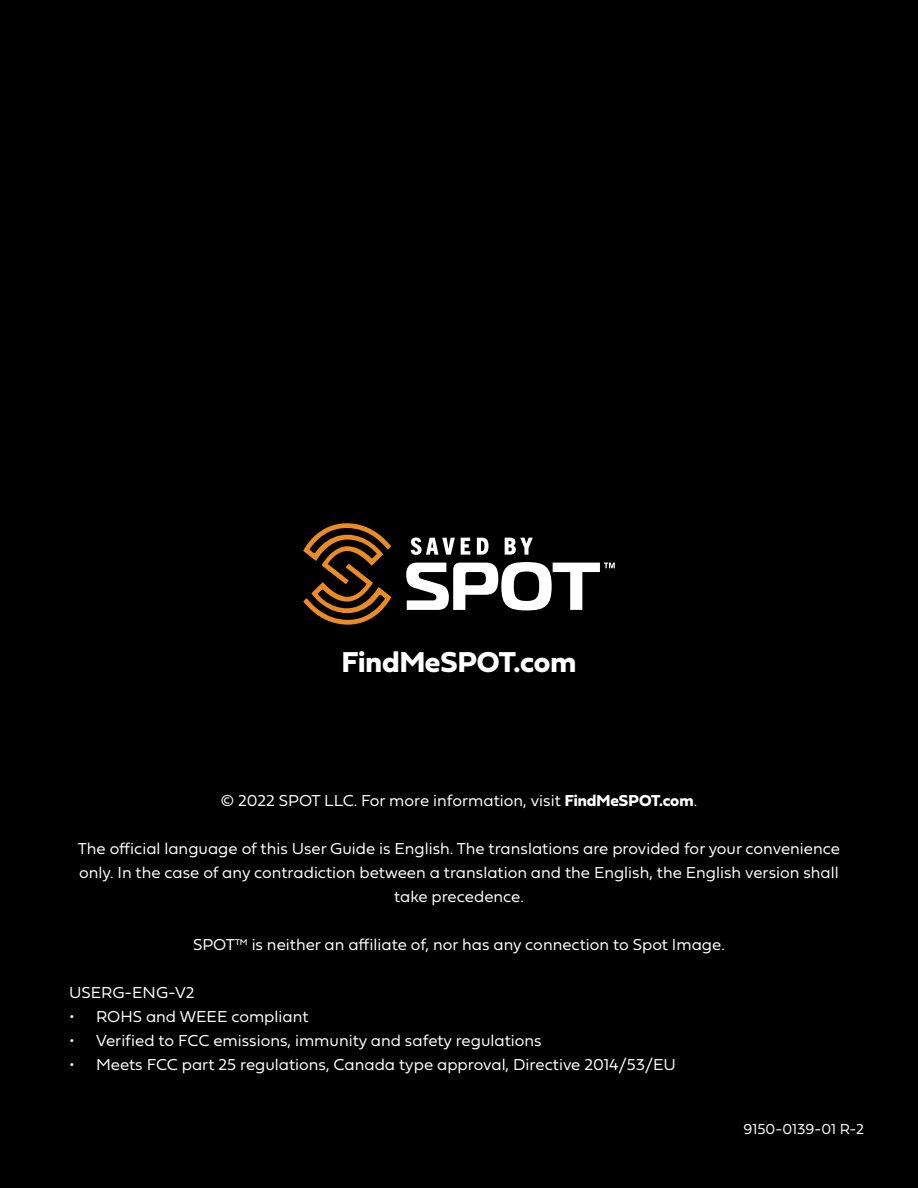
<style>
.page{position:relative;width:918px;height:1188px;background:#000}
.page>*{position:absolute;margin:0;border:0;box-sizing:border-box;transform-origin:0 0}
.t1{font:30px "Fieldwork Geo Bold";color:#fff}
.t2{font:16.5px/24px "Fieldwork Geo Light";color:#fff;text-align:center}
.t3{font:15px "Fieldwork Geo Light";color:#fff}
.s1{font-family:"Fieldwork Geo Bold"}
</style>
<div class="page">
<svg style="left:411px;top:537px;width:44px;height:18px"></svg>
<svg style="left:461px;top:538px;width:9px;height:17px"></svg>
<svg style="left:477px;top:538px;width:12px;height:17px"></svg>
<svg style="left:505px;top:538px;width:28px;height:17px"></svg>
<svg style="left:303px;top:523px;width:88px;height:102px"></svg>
<svg style="left:406px;top:562px;width:209px;height:48px"></svg>
<h1 class="t1" style="left:342px;top:638px;width:236px">FindMeSPOT.com</h1>
<p class="t2" style="left:221px;top:788px;width:478px">© 2022 SPOT LLC. For more information, visit <span class="s1">FindMeSPOT.com</span>.</p>
<p class="t2" style="left:78px;top:836px;width:764px">The official language of this User Guide is English. The translations are provided for your convenience only. In the case of any contradiction between a translation and the English, the English version shall take precedence.</p>
<p class="t2" style="left:193px;top:932px;width:533px">SPOT<sup>TM</sup> is neither an affiliate of, nor has any connection to Spot Image.</p>
<p class="t2" style="left:69px;top:980px;width:127px">USERG-ENG-V2</p>
<p class="t2" style="left:69px;top:1004px;width:241px">• ROHS and WEEE compliant</p>
<p class="t2" style="left:69px;top:1028px;width:474px">• Verified to FCC emissions, immunity and safety regulations</p>
<p class="t2" style="left:69px;top:1052px;width:608px">• Meets FCC part 25 regulations, Canada type approval, Directive 2014/53/EU</p>
<p class="t3" style="left:743px;top:1117px;width:122px">9150-0139-01 R-2</p>
</div>
